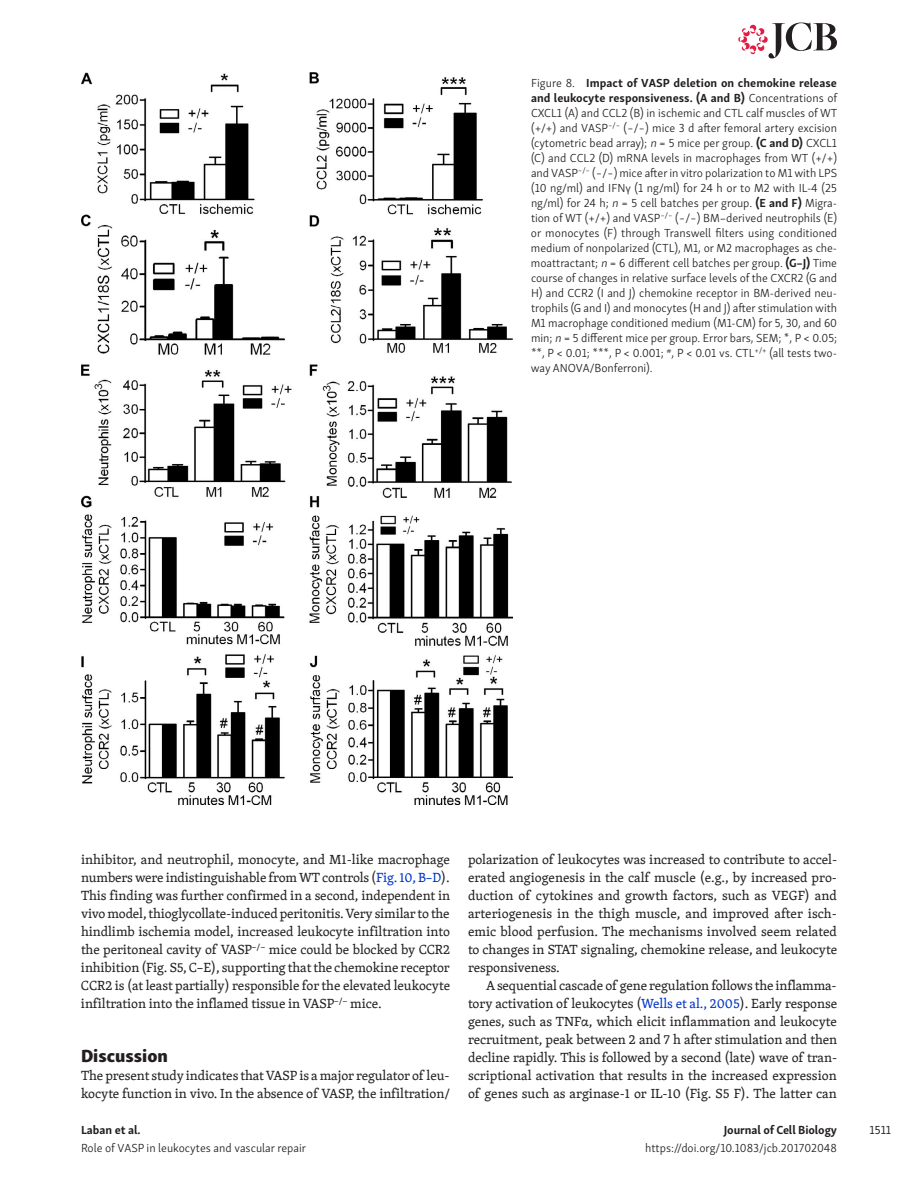
<style>
.page{position:relative;width:918px;height:1188px;background:#fff}
.page>*{position:absolute;margin:0;border:0;box-sizing:border-box;transform-origin:0 0}
.t1{font:18px "Skolar Sans PE Eb";color:#231f20}
.t2{font:13.5px/18px "Skolar PE";letter-spacing:-.005em;color:#231f20;text-align:justify}
.t3{font:300 12px/15px "Skolar Sans PE";color:#231f20;text-align:justify}
.t4{font:700 12px "Skolar Sans PE";letter-spacing:-.005em;color:#231f20}
.t5{font:12px "Skolar Sans PE";color:#231f20}
.s1{font-weight:700}
.s2{font-style:italic}
.s3{color:#0034c9}
</style>
<div class="page">
<svg style="left:738px;top:23px;width:99px;height:35px"></svg>
<img style="left:81px;top:72px;width:432px;height:733px">
<p class="t3" style="left:531px;top:75px;width:308px">Figure 8. <span class="s1">Impact of VASP deletion on chemokine release and leukocyte responsiveness. (A and B)</span> Concentrations of CXCL1 (A) and CCL2 (B) in ischemic and CTL calf muscles of WT (+/+) and VASP<sup>−/−</sup> (−/−) mice 3 d after femoral artery excision (cytometric bead array); <span class="s2">n</span> = 5 mice per group. <span class="s1">(C and D)</span> CXCL1 (C) and CCL2 (D) mRNA levels in macrophages from WT (+/+) and VASP<sup>−/−</sup> (−/−) mice after in vitro polarization to M1 with LPS (10 ng/ml) and IFNγ (1 ng/ml) for 24 h or to M2 with IL-4 (25 ng/ml) for 24 h; <span class="s2">n</span> = 5 cell batches per group. <span class="s1">(E and F)</span> Migra&shy;tion of WT (+/+) and VASP<sup>−/−</sup> (−/−) BM–derived neutrophils (E) or monocytes (F) through Transwell filters using conditioned medium of nonpolarized (CTL), M1, or M2 macrophages as che&shy;moattractant; <span class="s2">n</span> = 6 different cell batches per group. <span class="s1">(G–J)</span> Time course of changes in relative surface levels of the CXCR2 (G and H) and CCR2 (I and J) chemokine receptor in BM-derived neu&shy;trophils (G and I) and monocytes (H and J) after stimulation with M1 macrophage conditioned medium (M1-CM) for 5, 30, and 60 min; <span class="s2">n</span> = 5 different mice per group. Error bars, SEM; *, P &lt; 0.05; **, P &lt; 0.01; ***, P &lt; 0.001; <sup>#</sup>, P &lt; 0.01 vs. CTL<sup>+/+</sup> (all tests two&shy;way ANOVA/Bonferroni).</p>
<p class="t2" style="left:81px;top:850px;width:371px">inhibitor, and neutrophil, monocyte, and M1-like macrophage numbers were indistinguishable from WT controls (<span class="s3">Fig. 10, B–D</span>).<br>This finding was further confirmed in a second, independent in vivo model, thioglycollate-induced peritonitis. Very similar to the hindlimb ischemia model, increased leukocyte infiltration into the peritoneal cavity of VASP<sup>−/−</sup> mice could be blocked by CCR2 inhibition (Fig. S5, C–E), supporting that the chemokine receptor CCR2 is (at least partially) responsible for the elevated leukocyte infiltration into the inflamed tissue in VASP<sup>−/−</sup> mice.</p>
<h1 class="t1" style="left:81px;top:1040px;width:88px">Discussion</h1>
<p class="t2" style="left:81px;top:1066px;width:371px">The present study indicates that VASP is a major regulator of leu&shy;kocyte function in vivo. In the absence of VASP, the infiltration/</p>
<p class="t4" style="left:81px;top:1120px;width:61px">Laban et al.</p>
<p class="t3" style="left:81px;top:1140px;width:227px">Role of VASP in leukocytes and vascular repair</p>
<p class="t2" style="left:468px;top:850px;width:371px">polarization of leukocytes was increased to contribute to accel&shy;erated angiogenesis in the calf muscle (e.g., by increased pro&shy;duction of cytokines and growth factors, such as VEGF) and arteriogenesis in the thigh muscle, and improved after isch&shy;emic blood perfusion. The mechanisms involved seem related to changes in STAT signaling, chemokine release, and leukocyte responsiveness.</p>
<p class="t2" style="left:468px;top:976px;width:371px;text-indent:18px">A sequential cascade of gene regulation follows the inflamma&shy;tory activation of leukocytes (<span class="s3">Wells et al., 2005</span>). Early response genes, such as TNFα, which elicit inflammation and leukocyte recruitment, peak between 2 and 7 h after stimulation and then decline rapidly. This is followed by a second (late) wave of tran&shy;scriptional activation that results in the increased expression of genes such as arginase-1 or IL-10 (Fig. S5 F). The latter can</p>
<p class="t4" style="left:724px;top:1120px;width:115px">Journal of Cell Biology</p>
<p class="t3" style="left:645px;top:1140px;width:193px">https://doi.org/10.1083/jcb.201702048</p>
<p class="t5" style="left:870px;top:1121px;width:23px">1511</p>
</div>
